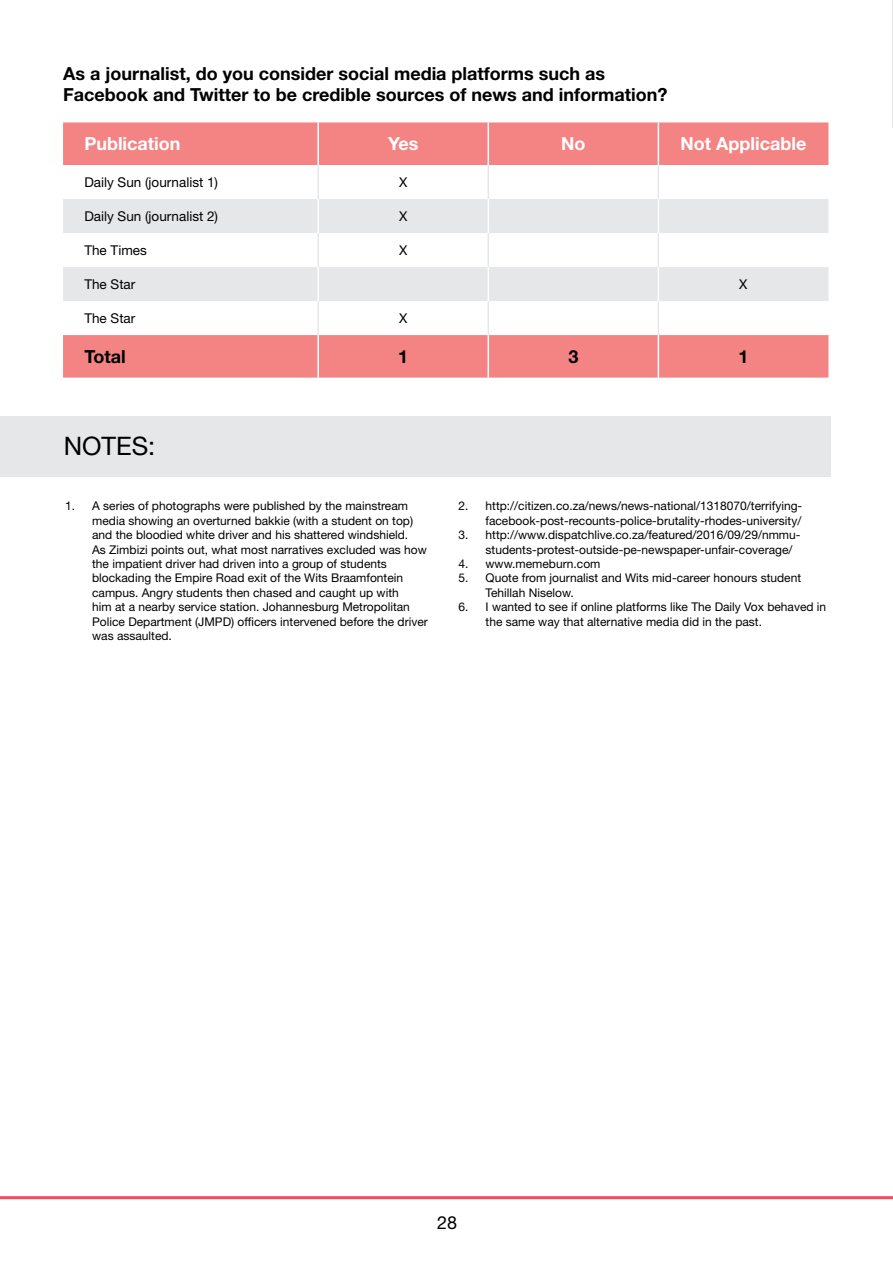
<style>
.page{position:relative;width:893px;height:1263px;background:#fff}
.page>*{position:absolute;margin:0;border:0;box-sizing:border-box;transform-origin:0 0}
.t1{font:25.5px "Helvetica Neue LT Std";color:#000}
.t2{font:700 18px/21.6px "Helvetica Neue LT Std";color:#000}
.t3{font:700 18px "Helvetica Neue LT Std";color:#fff}
.t4{font:18px "Helvetica Neue LT Std";color:#000}
.t5{font:13.5px "Helvetica Neue LT Std";color:#000}
.t6{font:12px/14.4px "Helvetica Neue LT Std";color:#000}
</style>
<div class="page">
<div style="left:0;top:416px;width:831px;height:61px;background:#e6e7e8"></div>
<svg style="left:63px;top:122px;width:765px;height:256px;fill:#f48483"></svg>
<svg style="left:63px;top:199px;width:765px;height:102px;fill:#e6e7e8"></svg>
<hr style="left:317px;top:122px;width:2px;height:43px;background:#fff">
<hr style="left:488px;top:122px;width:1px;height:43px;background:#fff">
<hr style="left:658px;top:122px;width:1px;height:43px;background:#fff">
<hr style="left:317px;top:199px;width:2px;height:34px;background:#fff">
<hr style="left:488px;top:199px;width:1px;height:34px;background:#fff">
<hr style="left:658px;top:199px;width:1px;height:34px;background:#fff">
<hr style="left:317px;top:267px;width:2px;height:34px;background:#fff">
<hr style="left:488px;top:267px;width:1px;height:34px;background:#fff">
<hr style="left:658px;top:267px;width:1px;height:34px;background:#fff">
<hr style="left:317px;top:335px;width:2px;height:43px;background:#fff">
<hr style="left:488px;top:335px;width:1px;height:43px;background:#fff">
<hr style="left:658px;top:335px;width:1px;height:43px;background:#fff">
<hr style="left:317px;top:165px;width:2px;height:34px;background:#e6e7e8">
<hr style="left:488px;top:165px;width:1px;height:34px;background:#e6e7e8">
<hr style="left:658px;top:165px;width:1px;height:34px;background:#e6e7e8">
<hr style="left:658px;top:233px;width:1px;height:34px;background:#e6e7e8">
<hr style="left:317px;top:233px;width:2px;height:34px;background:#e6e7e8">
<hr style="left:488px;top:233px;width:1px;height:34px;background:#e6e7e8">
<hr style="left:317px;top:301px;width:2px;height:34px;background:#e6e7e8">
<hr style="left:488px;top:301px;width:1px;height:34px;background:#e6e7e8">
<hr style="left:658px;top:301px;width:1px;height:34px;background:#e6e7e8">
<hr style="left:892px;top:0;width:1px;height:128px;background:#e6e7e8">
<hr style="left:0;top:1196px;width:893px;height:3px;background:#f04c5e">
<h2 class="t2" style="left:63px;top:62px;width:606px">As a journalist, do you consider social media platforms such as<br>Facebook and Twitter to be credible sources of news and information?</h2>
<h2 class="t3" style="left:84px;top:133px;width:98px">Publication</h2>
<h2 class="t3" style="left:388px;top:133px;width:32px">Yes</h2>
<h2 class="t3" style="left:561px;top:133px;width:26px">No</h2>
<h2 class="t3" style="left:680px;top:133px;width:127px">Not Applicable</h2>
<p class="t5" style="left:84px;top:174px;width:135px">Daily Sun (journalist 1)</p>
<p class="t5" style="left:399px;top:174px;width:10px">X</p>
<p class="t5" style="left:84px;top:208px;width:135px">Daily Sun (journalist 2)</p>
<p class="t5" style="left:399px;top:208px;width:10px">X</p>
<p class="t5" style="left:84px;top:242px;width:64px">The Times</p>
<p class="t5" style="left:399px;top:242px;width:10px">X</p>
<p class="t5" style="left:84px;top:276px;width:53px">The Star</p>
<p class="t5" style="left:739px;top:276px;width:10px">X</p>
<p class="t5" style="left:84px;top:310px;width:53px">The Star</p>
<p class="t5" style="left:399px;top:310px;width:10px">X</p>
<h2 class="t2" style="left:84px;top:345px;width:43px">Total</h2>
<h2 class="t2" style="left:398px;top:345px;width:12px">1</h2>
<h2 class="t2" style="left:568px;top:345px;width:12px">3</h2>
<h2 class="t2" style="left:738px;top:345px;width:12px">1</h2>
<h1 class="t1" style="left:64px;top:431px;width:93px">NOTES:</h1>
<p class="t6" style="left:92px;top:499px;width:337px;text-indent:-27px">1. A series of photographs were published by the mainstream media showing an overturned bakkie (with a student on top) and the bloodied white driver and his shattered windshield.<br>As Zimbizi points out, what most narratives excluded was how the impatient driver had driven into a group of students blockading the Empire Road exit of the Wits Braamfontein campus. Angry students then chased and caught up with<br>him at a nearby service station. Johannesburg Metropolitan Police Department (JMPD) officers intervened before the driver was assaulted.</p>
<p class="t6" style="left:459px;top:499px;width:345px;text-align:right">2. http://citizen.co.za/news/news-national/1318070/terrifying&shy;facebook-post-recounts-police-brutality-rhodes-university/</p>
<p class="t6" style="left:486px;top:527px;width:316px;text-indent:-27px">3. http://www.dispatchlive.co.za/featured/2016/09/29/nmmu&shy;students-protest-outside-pe-newspaper-unfair-coverage/</p>
<p class="t6" style="left:459px;top:556px;width:143px">4. www.memeburn.com</p>
<p class="t6" style="left:486px;top:571px;width:317px;text-indent:-27px">5. Quote from journalist and Wits mid-career honours student<br>Tehillah Niselow.</p>
<p class="t6" style="left:486px;top:599px;width:342px;text-indent:-27px">6. I wanted to see if online platforms like The Daily Vox behaved in the same way that alternative media did in the past.</p>
<h2 class="t4" style="left:437px;top:1212px;width:22px">28</h2>
</div>
